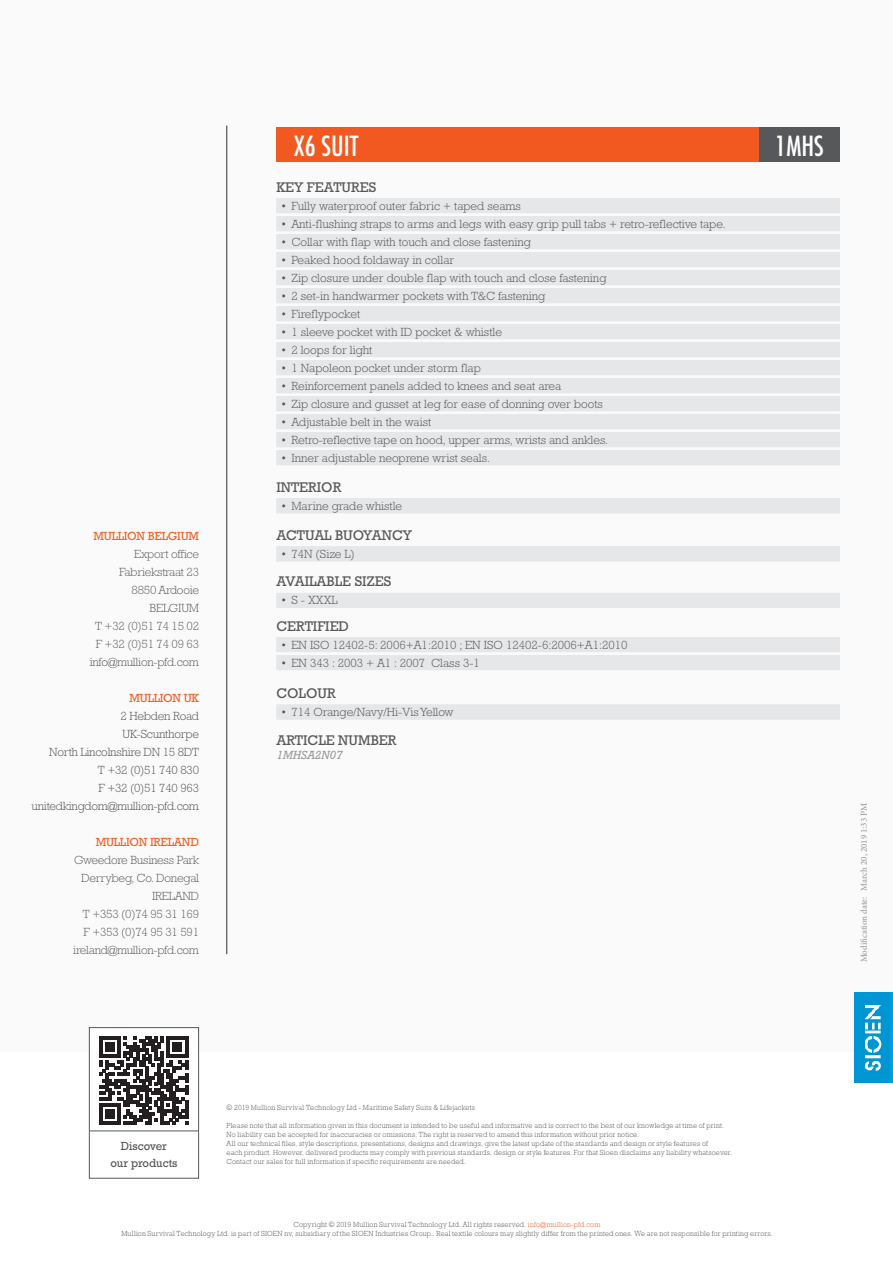
<style>
.page{position:relative;width:893px;height:1263px;background:#fff}
.page>*{position:absolute;margin:0;border:0;box-sizing:border-box;transform-origin:0 0}
.t1{font:condensed 27px "Futura Std";color:#fff}
.t2{font:14.25px "Rockwell Std";color:#57585a}
.t3{font:300 12px "Rockwell Std";color:#57585a}
.t4{font:300 12px/18px "Rockwell Std";letter-spacing:-.02em;color:#616164;text-align:right}
.t5{font:300 12px/18px "Rockwell Std";letter-spacing:-.02em;color:#57585a;text-align:right}
.t6{font:12px "Rockwell Std";letter-spacing:-.02em;color:#f26228}
.t7{font:12px/16.5px "Rockwell Std";color:#57585a;text-align:center;scale:.95 1}
.t8{font:italic 12px "Rockwell Std";color:#97999c}
.t9{font:9px "Minion Pro";color:#939598}
.t10{font:300 7.5px/9px "Rockwell Std";letter-spacing:.025em;color:#57585a;text-align:center;scale:.95 1}
.s1{color:#f1592c}
.s2{color:#f15921}
</style>
<div class="page">
<div style="left:0;top:0;width:893px;height:1051px;background:#fafafa"></div>
<hr style="left:227px;top:126px;width:1px;height:828px;background:#312f30">
<div style="left:854px;top:992px;width:39px;height:90px;background:#009edf"></div>
<img style="left:854px;top:992px;width:36px;height:90px">
<div style="left:89px;top:1027px;width:110px;height:151px;background:#fff"></div>
<svg style="left:99px;top:1036px;width:89px;height:89px"></svg>
<div style="left:89px;top:1027px;width:110px;height:151px;border:1px solid #57585a"></div>
<hr style="left:90px;top:1131px;width:109px;height:1px;background:#57585a">
<div style="left:276px;top:128px;width:483px;height:34px;background:#f15921"></div>
<div style="left:759px;top:128px;width:81px;height:34px;background:#57585a"></div>
<div style="left:276px;top:198px;width:564px;height:15px;background:#e6e7e9"></div>
<div style="left:276px;top:216px;width:564px;height:15px;background:#e6e7e9"></div>
<div style="left:276px;top:234px;width:564px;height:15px;background:#e6e7e9"></div>
<div style="left:276px;top:252px;width:564px;height:15px;background:#e6e7e9"></div>
<div style="left:276px;top:270px;width:564px;height:15px;background:#e6e7e9"></div>
<div style="left:276px;top:288px;width:564px;height:15px;background:#e6e7e9"></div>
<div style="left:276px;top:306px;width:564px;height:15px;background:#e6e7e9"></div>
<div style="left:276px;top:324px;width:564px;height:15px;background:#e6e7e9"></div>
<div style="left:276px;top:342px;width:564px;height:15px;background:#e6e7e9"></div>
<div style="left:276px;top:360px;width:564px;height:15px;background:#e6e7e9"></div>
<div style="left:276px;top:378px;width:564px;height:15px;background:#e6e7e9"></div>
<div style="left:276px;top:396px;width:564px;height:15px;background:#e6e7e9"></div>
<div style="left:276px;top:414px;width:564px;height:15px;background:#e6e7e9"></div>
<div style="left:276px;top:432px;width:564px;height:15px;background:#e6e7e9"></div>
<div style="left:276px;top:450px;width:564px;height:15px;background:#e6e7e9"></div>
<div style="left:276px;top:498px;width:564px;height:15px;background:#e6e7e9"></div>
<div style="left:276px;top:546px;width:564px;height:15px;background:#e6e7e9"></div>
<div style="left:276px;top:593px;width:564px;height:15px;background:#e6e7e9"></div>
<div style="left:276px;top:637px;width:564px;height:15px;background:#e6e7e9"></div>
<div style="left:276px;top:655px;width:564px;height:15px;background:#e6e7e9"></div>
<div style="left:276px;top:704px;width:564px;height:15px;background:#e6e7e9"></div>
<h3 class="t6" style="left:94px;top:529px;width:107px">MULLION BELGIUM</h3>
<h3 class="t4" style="left:90px;top:545px;width:111px">Export office<br>Fabriekstraat 23<br>8850 Ardooie<br>BELGIUM<br>T +32 (0)51 74 15 02<br>F +32 (0)51 74 09 63 info@mullion-pfd.com</h3>
<h3 class="t6" style="left:130px;top:691px;width:71px">MULLION UK</h3>
<h3 class="t5" style="left:32px;top:707px;width:169px">2 Hebden Road<br>UK-Scunthorpe<br>North Lincolnshire DN 15 8DT<br>T +32 (0)51 740 830<br>F +32 (0)51 740 963 unitedkingdom@mullion-pfd.com</h3>
<h3 class="t6" style="left:96px;top:835px;width:105px">MULLION IRELAND</h3>
<h3 class="t4" style="left:73px;top:851px;width:127px">Gweedore Business Park<br>Derrybeg, Co. Donegal<br>IRELAND<br>T +353 (0)74 95 31 169<br>F +353 (0)74 95 31 591 ireland@mullion-pfd.com</h3>
<h1 class="t1" style="left:293px;top:130px;width:67px">X6 SUIT</h1>
<h1 class="t1" style="left:775px;top:130px;width:50px">1MHS</h1>
<h2 class="t2" style="left:276px;top:179px;width:101px">KEY FEATURES</h2>
<h3 class="t3" style="left:281px;top:199px;width:242px">• Fully waterproof outer fabric + taped seams</h3>
<h3 class="t3" style="left:281px;top:217px;width:446px">• Anti-flushing straps to arms and legs with easy grip pull tabs + retro-reflective tape.</h3>
<h3 class="t3" style="left:281px;top:235px;width:251px">• Collar with flap with touch and close fastening</h3>
<h3 class="t3" style="left:281px;top:253px;width:175px">• Peaked hood foldaway in collar</h3>
<h3 class="t3" style="left:281px;top:271px;width:327px">• Zip closure under double flap with touch and close fastening</h3>
<h3 class="t3" style="left:281px;top:289px;width:266px">• 2 set-in handwarmer pockets with T&amp;C fastening</h3>
<h3 class="t3" style="left:281px;top:307px;width:81px">• Fireflypocket</h3>
<h3 class="t3" style="left:281px;top:325px;width:223px">• 1 sleeve pocket with ID pocket &amp; whistle</h3>
<h3 class="t3" style="left:281px;top:343px;width:93px">• 2 loops for light</h3>
<h3 class="t3" style="left:281px;top:361px;width:201px">• 1 Napoleon pocket under storm flap</h3>
<h3 class="t3" style="left:281px;top:379px;width:282px">• Reinforcement panels added to knees and seat area</h3>
<h3 class="t3" style="left:281px;top:397px;width:324px">• Zip closure and gusset at leg for ease of donning over boots</h3>
<h3 class="t3" style="left:281px;top:415px;width:152px">• Adjustable belt in the waist</h3>
<h3 class="t3" style="left:281px;top:433px;width:329px">• Retro-reflective tape on hood, upper arms, wrists and ankles.</h3>
<h3 class="t3" style="left:281px;top:451px;width:211px">• Inner adjustable neoprene wrist seals.</h3>
<h2 class="t2" style="left:276px;top:479px;width:66px">INTERIOR</h2>
<h3 class="t3" style="left:281px;top:499px;width:123px">• Marine grade whistle</h3>
<h2 class="t2" style="left:276px;top:527px;width:137px">ACTUAL BUOYANCY</h2>
<h3 class="t3" style="left:281px;top:547px;width:75px">• 74N (Size L)</h3>
<h2 class="t2" style="left:276px;top:573px;width:116px">AVAILABLE SIZES</h2>
<h3 class="t3" style="left:281px;top:594px;width:58px">• S - XXXL</h3>
<h2 class="t2" style="left:276px;top:617px;width:74px">CERTIFIED</h2>
<h3 class="t3" style="left:281px;top:638px;width:348px">• EN ISO 12402-5: 2006+A1:2010 ; EN ISO 12402-6:2006+A1:2010</h3>
<h3 class="t3" style="left:281px;top:656px;width:201px">• EN 343 : 2003 + A1 : 2007 Class 3-1</h3>
<h2 class="t2" style="left:276px;top:685px;width:61px">COLOUR</h2>
<h3 class="t3" style="left:281px;top:705px;width:174px">• 714 Orange/Navy/Hi-Vis Yellow</h3>
<h2 class="t2" style="left:276px;top:732px;width:122px">ARTICLE NUMBER</h2>
<h3 class="t8" style="left:276px;top:748px;width:67px">1MHSA2N07</h3>
<p class="t9" style="left:859px;top:962px;width:161px;rotate:-90deg">Modification date: March 20, 2019 1:33 PM</p>
<h3 class="t7" style="left:110px;top:1138px;width:72px">Discover our products</h3>
<p class="t10" style="left:227px;top:1103px;width:263px">© 2019 Mullion Survival Technology Ltd - Maritime Safety Suits &amp; Lifejackets</p>
<p class="t10" style="left:227px;top:1121px;width:534px;text-align:left">Please note that all information given in this document is intended to be useful and informative and is correct to the best of our knowledge at time of print.<br>No liability can be accepted for inaccuracies or omissions. The right is reserved to amend this information without prior notice.<br>All our technical files, style descriptions, presentations, designs and drawings, give the latest update of the standards and design or style features of<br>each product. However, delivered products may comply with previous standards, design or style features. For that Sioen disclaims any liability whatsoever.<br>Contact our sales for full information if specific requirements are needed.</p>
<p class="t10" style="left:121px;top:1220px;width:687px">Copyright © 2019 Mullion Survival Technology Ltd. All rights reserved. <span class="s1">inf</span><span class="s2">o@mull</span><span class="s1">ion-pfd.com<br></span>Mullion Survival Technology Ltd. is part of SIOEN nv, subsidiary of the SIOEN Industries Group.. Real textile colours may slightly differ from the printed ones. We are not responsible for printing errors.</p>
</div>
